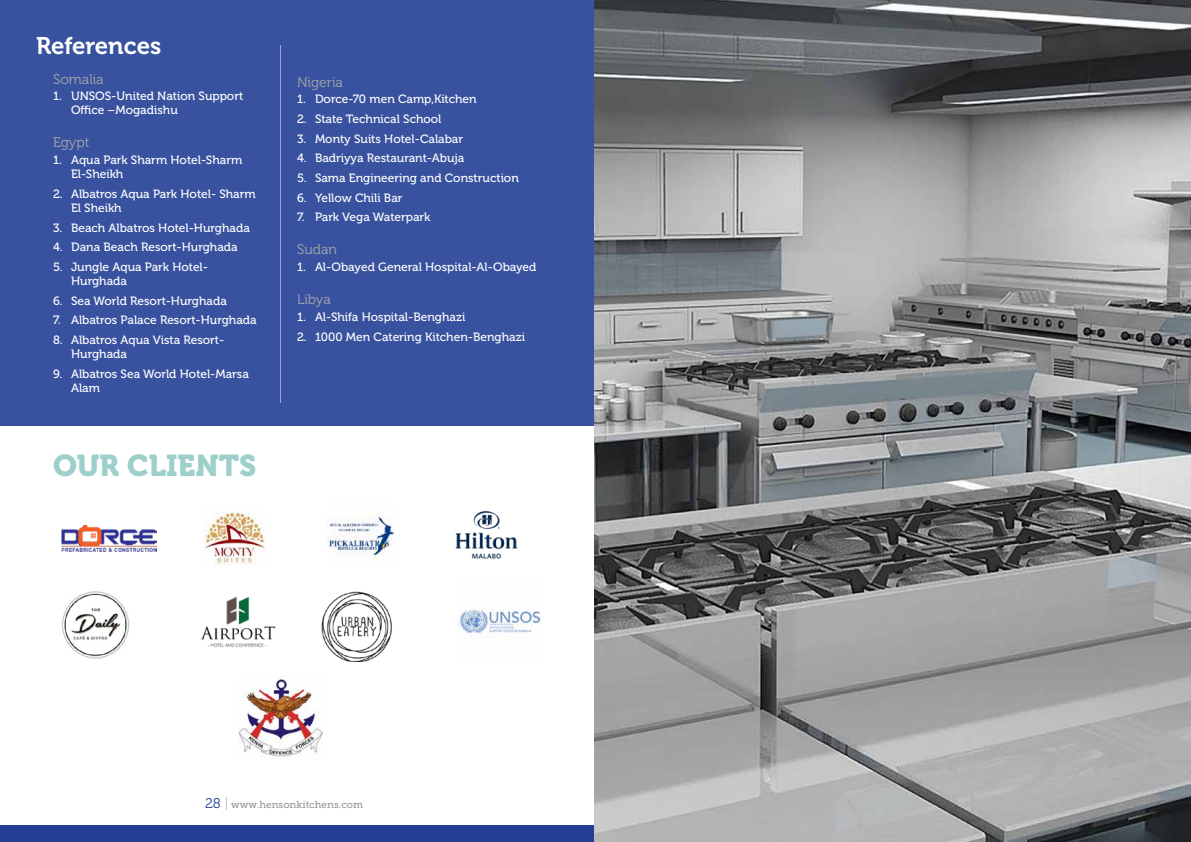
<style>
.page{position:relative;width:1191px;height:842px;background:#fff}
.page>*{position:absolute;margin:0;border:0;box-sizing:border-box;transform-origin:0 0}
.t1{font:30px "Museo 900";color:#9ed0cb}
.t2{font:24px "Museo 700";color:#fff}
.t3{font:14px "Museo 300";color:#a6a8ab}
.t4{font:12px/14px "Museo 500";color:#fff}
.t5{font:10px "Museo Slab 500";color:#939598}
.s1{font-family:"Museo 300";font-size:14px;color:#233f95}
.s2{font-family:"Museo 100";font-size:14px}
</style>
<div class="page">
<div style="left:0;top:824px;width:595px;height:18px;background:#233f95"></div>
<div style="left:0;top:0;width:595px;height:425px;background:#39529f"></div>
<img style="left:61px;top:525px;width:96px;height:26px">
<img style="left:204px;top:512px;width:62px;height:53px">
<img style="left:327px;top:514px;width:67px;height:45px">
<img style="left:455px;top:510px;width:63px;height:49px">
<img style="left:62px;top:591px;width:68px;height:68px">
<img style="left:200px;top:596px;width:76px;height:52px">
<img style="left:321px;top:591px;width:71px;height:70px">
<img style="left:458px;top:604px;width:83px;height:34px">
<hr style="left:280px;top:45px;width:1px;height:358px;background:#fff">
<img style="left:595px;top:0;width:596px;height:842px">
<img style="left:238px;top:675px;width:84px;height:82px">
<h2 class="t2" style="left:36px;top:32px;width:127px">References</h2>
<p class="t3" style="left:53px;top:71px;width:52px">Somalia</p>
<p class="t4" style="left:71px;top:89px;width:174px;text-indent:-18px">1. UNSOS-United Nation Support<br>Office –Mogadishu</p>
<p class="t3" style="left:53px;top:135px;width:38px">Egypt</p>
<p class="t4" style="left:71px;top:153px;width:173px;text-indent:-18px">1. Aqua Park Sharm Hotel-Sharm<br>El-Sheikh</p>
<p class="t4" style="left:71px;top:187px;width:186px;text-indent:-18px">2. Albatros Aqua Park Hotel- Sharm<br>El Sheikh</p>
<p class="t4" style="left:53px;top:221px;width:198px">3. Beach Albatros Hotel-Hurghada</p>
<p class="t4" style="left:53px;top:240px;width:186px">4. Dana Beach Resort-Hurghada</p>
<p class="t4" style="left:71px;top:260px;width:138px;text-indent:-18px">5. Jungle Aqua Park Hotel-<br>Hurghada</p>
<p class="t4" style="left:53px;top:294px;width:175px">6. Sea World Resort-Hurghada</p>
<p class="t4" style="left:53px;top:313px;width:205px">7. Albatros Palace Resort-Hurghada</p>
<p class="t4" style="left:71px;top:333px;width:155px;text-indent:-18px">8. Albatros Aqua Vista Resort-<br>Hurghada</p>
<p class="t4" style="left:71px;top:367px;width:179px;text-indent:-18px">9. Albatros Sea World Hotel-Marsa<br>Alam</p>
<h1 class="t1" style="left:53px;top:449px;width:205px">OUR CLIENTS</h1>
<p class="t3" style="left:297px;top:74px;width:47px">Nigeria</p>
<p class="t4" style="left:297px;top:92px;width:181px">1. Dorce-70 men Camp,Kitchen</p>
<p class="t4" style="left:297px;top:112px;width:146px">2. State Technical School</p>
<p class="t4" style="left:297px;top:132px;width:168px">3. Monty Suits Hotel-Calabar</p>
<p class="t4" style="left:297px;top:151px;width:169px">4. Badriyya Restaurant-Abuja</p>
<p class="t4" style="left:297px;top:171px;width:223px">5. Sama Engineering and Construction</p>
<p class="t4" style="left:297px;top:191px;width:107px">6. Yellow Chili Bar</p>
<p class="t4" style="left:297px;top:210px;width:135px">7. Park Vega Waterpark</p>
<p class="t3" style="left:297px;top:242px;width:41px">Sudan</p>
<p class="t4" style="left:297px;top:260px;width:241px">1. Al-Obayed General Hospital-Al-Obayed</p>
<p class="t3" style="left:297px;top:292px;width:35px">Libya</p>
<p class="t4" style="left:297px;top:310px;width:170px">1. Al-Shifa Hospital-Benghazi</p>
<p class="t4" style="left:297px;top:330px;width:230px">2. 1000 Men Catering Kitchen-Benghazi</p>
<p class="t5" style="left:205px;top:799px;width:160px"><span class="s1">28</span> <span class="s2">|</span> www.hensonkitchens.com</p>
</div>
